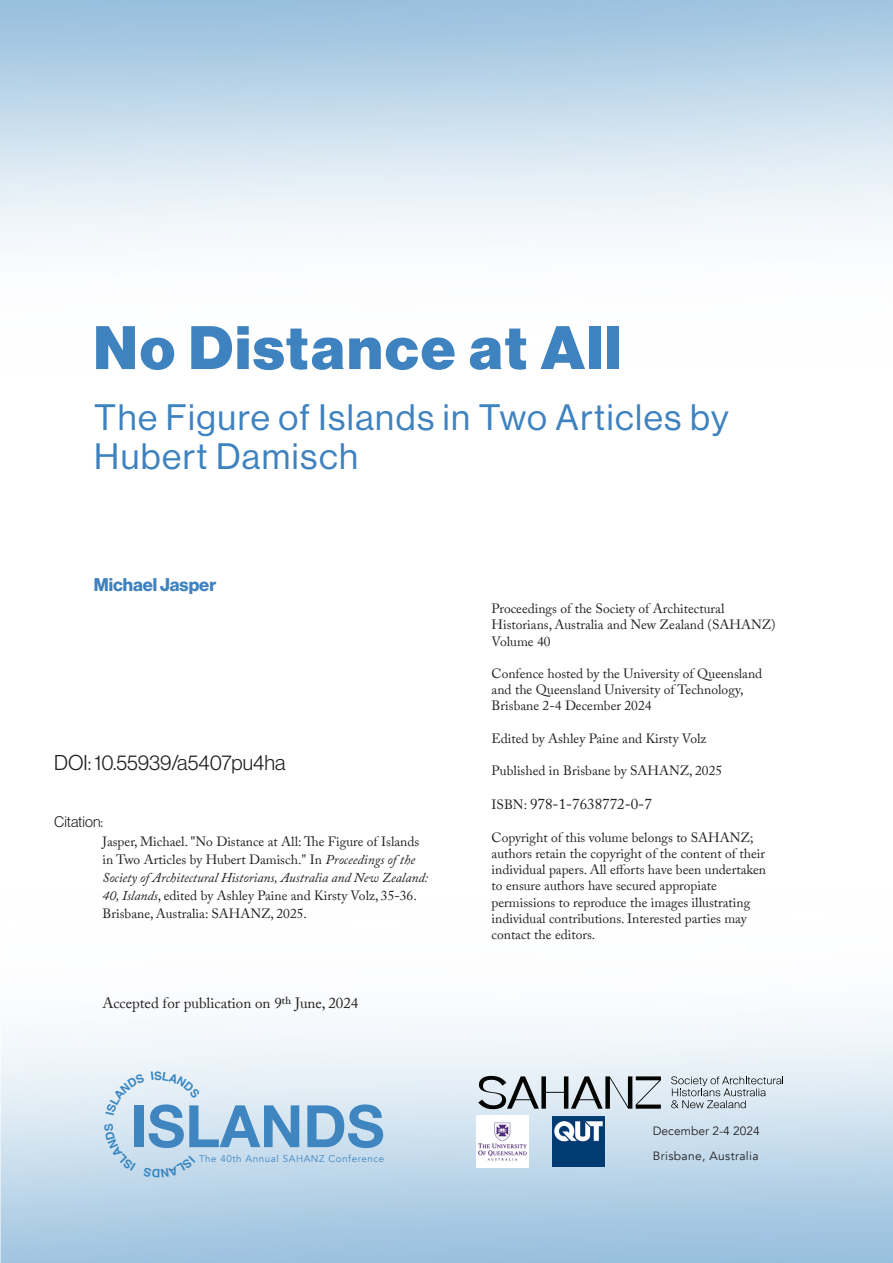
<style>
.page{position:relative;width:893px;height:1263px;background:#fff}
.page>*{position:absolute;margin:0;border:0;box-sizing:border-box;transform-origin:0 0}
.Subtitle{font:60px "N Haas Grotesk DS Pro 95 Blk";letter-spacing:.04em;color:#3e82c0}
.t1{font:700 58.5px "Helvetica Neue";color:#3f86c1}
.t2{font:36px/38.8px "N Haas Grotesk DS Pro 55 Rg";letter-spacing:.04em;color:#3e82c0}
.t3{font:21px "N Haas Grotesk DS Pro 45 Lt";color:#231f20}
.Author_Name{font:18px "N Haas Grotesk DS Pro 75 Bd";color:#3e82c0}
.t4{font:15px "Adobe Caslon Pro";color:#231f20}
.t5{font:15px "N Haas Grotesk DS Pro 45 Lt";color:#231f20}
.t6{font:13.5px/16.2px "Adobe Caslon Pro";color:#231f20}
.t7{font:12px/25px "Avenir";letter-spacing:.03em;color:#231f20}
.t8{font:700 11.7px "Helvetica";color:#3a86c1}
.t9{font:9.75px "Avenir";letter-spacing:.06em;color:#3e86c1}
.s1{font-style:italic}
.s2{font-size:13.5px}
</style>
<div class="page">
<img style="left:0;top:1017px;width:893px;height:246px">
<img style="left:477px;top:1116px;width:52px;height:52px">
<img style="left:553px;top:1116px;width:51px;height:51px">
<svg style="left:478px;top:1075px;width:183px;height:35px"></svg>
<svg style="left:671px;top:1076px;width:113px;height:33px"></svg>
<div style="left:106px;top:1073px;width:39px;height:42px;background:#e4eff6"></div>
<svg style="left:151px;top:1071px;width:3px;height:9px"></svg>
<svg style="left:162px;top:1071px;width:39px;height:27px"></svg>
<svg style="left:143px;top:1156px;width:52px;height:22px"></svg>
<svg style="left:104px;top:1124px;width:32px;height:47px"></svg>
<p class="Subtitle" style="left:94px;top:313px;width:529px">No Distance at All</p>
<p class="t2" style="left:94px;top:398px;width:636px">The Figure of Islands in Two Articles by<br>Hubert Damisch</p>
<p class="Author_Name" style="left:94px;top:574px;width:124px">Michael Jasper</p>
<h3 class="t3" style="left:54px;top:751px;width:233px">DOI: 10.55939/a5407pu4ha</h3>
<p class="t5" style="left:54px;top:814px;width:50px">Citation:</p>
<p class="t6" style="left:103px;top:832px;width:327px;line-height:18px">Jasper, Michael. "No Distance at All: The Figure of Islands in Two Articles by Hubert Damisch." In <span class="s1">Proceedings of the Society of Architectural Historians, Australia and New Zealand:<br>40, Islands</span>, edited by Ashley Paine and Kirsty Volz, 35-36.<br>Brisbane, Australia: SAHANZ, 2025.</p>
<p class="t4" style="left:102px;top:994px;width:258px">Accepted for publication on 9th June, 2024</p>
<p class="t8" style="left:154px;top:1068px;width:9px">S</p>
<h2 class="t1" style="left:130px;top:1080px;width:256px">ISLANDS</h2>
<p class="t9" style="left:199px;top:1153px;width:187px">The 40th Annual SAHANZ Conference</p>
<p class="t6" style="left:492px;top:600px;width:286px">Proceedings of the Society of Architectural<br>Historians, Australia and New Zealand (SAHANZ)<br>Volume 40</p>
<p class="t6" style="left:492px;top:665px;width:272px">Confence hosted by the University of Queensland and the Queensland University of Technology,<br>Brisbane 2-4 December 2024</p>
<p class="t6" style="left:492px;top:730px;width:216px">Edited by Ashley Paine and Kirsty Volz</p>
<p class="t6" style="left:492px;top:762px;width:232px">Published in Brisbane by SAHANZ, 2025</p>
<p class="t4" style="left:492px;top:795px;width:162px"><span class="s2">ISBN:</span> 978-1-7638772-0-7</p>
<p class="t6" style="left:492px;top:829px;width:276px">Copyright of this volume belongs to SAHANZ; authors retain the copyright of the content of their individual papers. All efforts have been undertaken to ensure authors have secured appropiate permissions to reproduce the images illustrating individual contributions. Interested parties may contact the editors.</p>
<p class="t7" style="left:653px;top:1118px;width:108px">December 2-4 2024<br>Brisbane, Australia</p>
</div>
